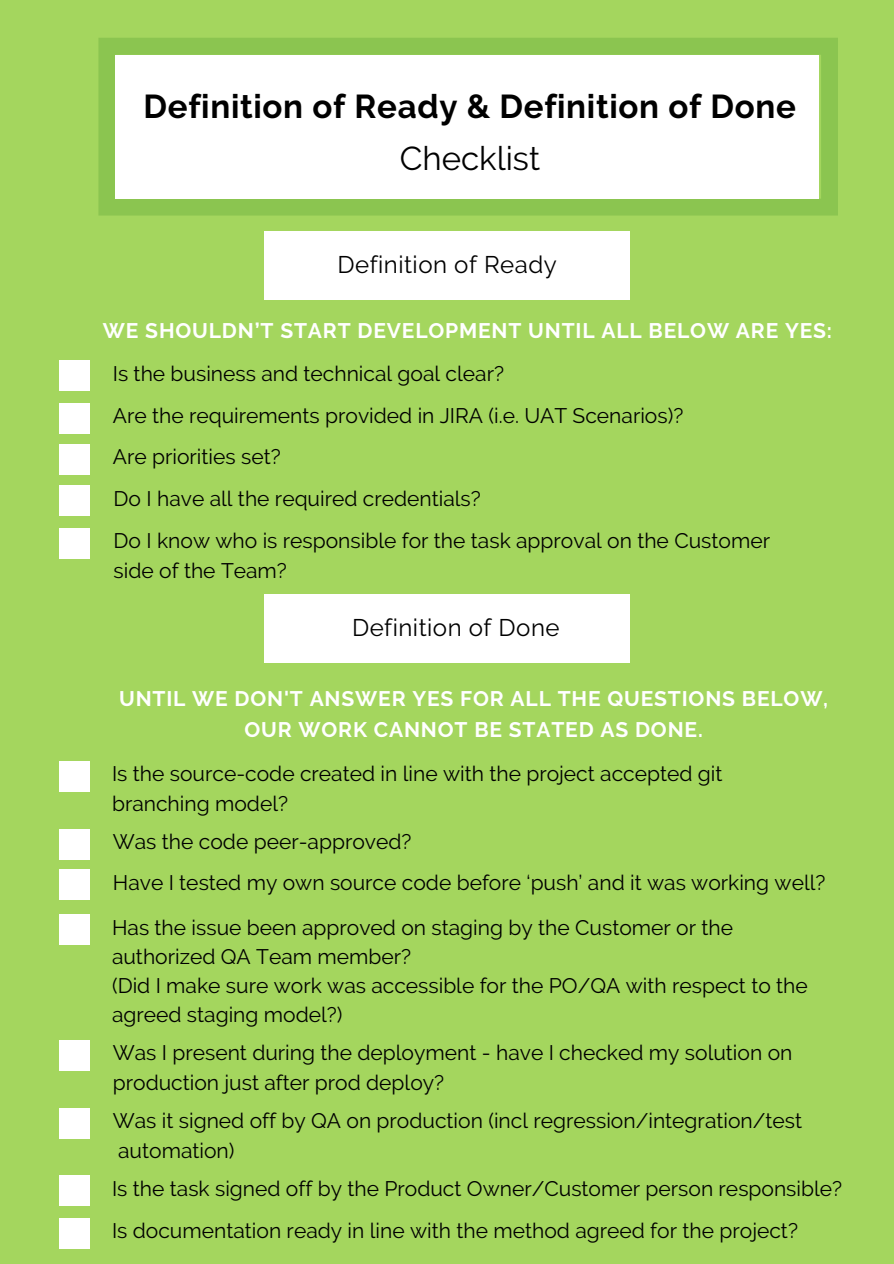
<style>
.page{position:relative;width:894px;height:1264px;background:#fff}
.page>*{position:absolute;margin:0;border:0;box-sizing:border-box;transform-origin:0 0}
.t1{font:700 33px "Raleway";letter-spacing:.02em;color:#000}
.t2{font:33px "Raleway";color:#000}
.t3{font:24px "Raleway";letter-spacing:.02em;color:#000}
.t4{font:21px/29.2px "Raleway";color:#000}
.t5{font:700 21px/30.5px "Raleway";letter-spacing:.04em;color:#fff;text-align:center}
</style>
<div class="page">
<div style="left:0;top:0;width:893px;height:1263px;background:#a4d65e"></div>
<div style="left:98px;top:38px;width:739px;height:177px;background:#8bc550"></div>
<div style="left:116px;top:56px;width:702px;height:143px;background:#fff"></div>
<div style="left:60px;top:403px;width:30px;height:30px;background:#fff"></div>
<div style="left:60px;top:1107px;width:30px;height:31px;background:#fff"></div>
<div style="left:60px;top:914px;width:30px;height:30px;background:#fff"></div>
<div style="left:60px;top:828px;width:30px;height:31px;background:#fff"></div>
<div style="left:60px;top:869px;width:30px;height:31px;background:#fff"></div>
<div style="left:60px;top:1039px;width:30px;height:31px;background:#fff"></div>
<div style="left:60px;top:1175px;width:30px;height:30px;background:#fff"></div>
<div style="left:60px;top:761px;width:30px;height:30px;background:#fff"></div>
<div style="left:265px;top:231px;width:365px;height:68px;background:#fff"></div>
<div style="left:265px;top:593px;width:365px;height:69px;background:#fff"></div>
<div style="left:60px;top:360px;width:30px;height:31px;background:#fff"></div>
<div style="left:60px;top:444px;width:30px;height:30px;background:#fff"></div>
<div style="left:60px;top:485px;width:30px;height:31px;background:#fff"></div>
<div style="left:60px;top:528px;width:30px;height:30px;background:#fff"></div>
<div style="left:60px;top:1217px;width:30px;height:31px;background:#fff"></div>
<p class="t1" style="left:144px;top:87px;width:653px">Definition of Ready &amp; Definition of Done</p>
<p class="t2" style="left:399px;top:139px;width:142px">Checklist</p>
<p class="t3" style="left:337px;top:251px;width:221px">Definition of Ready</p>
<p class="t5" style="left:103px;top:315px;width:730px">WE SHOULDN’T START DEVELOPMENT UNTIL ALL BELOW ARE YES:</p>
<p class="t4" style="left:113px;top:358px;width:392px">Is the business and technical goal clear?</p>
<p class="t4" style="left:113px;top:401px;width:572px">Are the requirements provided in JIRA (i.e. UAT Scenarios)?</p>
<p class="t4" style="left:113px;top:442px;width:169px">Are priorities set?</p>
<p class="t4" style="left:114px;top:483px;width:368px">Do I have all the required credentials?</p>
<p class="t4" style="left:114px;top:526px;width:657px">Do I know who is responsible for the task approval on the Customer side of the Team?</p>
<p class="t3" style="left:352px;top:614px;width:209px">Definition of Done</p>
<p class="t5" style="left:119px;top:683px;width:710px">UNTIL WE DON'T ANSWER YES FOR ALL THE QUESTIONS BELOW,<br>OUR WORK CANNOT BE STATED AS DONE.</p>
<p class="t4" style="left:112px;top:759px;width:612px">Is the source-code created in line with the project accepted git branching model?</p>
<p class="t4" style="left:113px;top:827px;width:300px">Was the code peer-approved?</p>
<p class="t4" style="left:113px;top:867px;width:714px">Have I tested my own source code before ‘push’ and it was working well?</p>
<p class="t4" style="left:112px;top:912px;width:622px">Has the issue been approved on staging by the Customer or the authorized QA Team member?</p>
<p class="t4" style="left:112px;top:971px;width:697px">(Did I make sure work was accessible for the PO/QA with respect to the agreed staging model?)</p>
<p class="t4" style="left:113px;top:1038px;width:681px">Was I present during the deployment - have I checked my solution on production just after prod deploy?</p>
<p class="t4" style="left:113px;top:1106px;width:690px">Was it signed off by QA on production (incl regression/integration/test</p>
<p class="t4" style="left:118px;top:1135px;width:118px">automation)</p>
<p class="t4" style="left:112px;top:1173px;width:731px">Is the task signed off by the Product Owner/Customer person responsible?</p>
<p class="t4" style="left:112px;top:1216px;width:687px">Is documentation ready in line with the method agreed for the project?</p>
</div>
